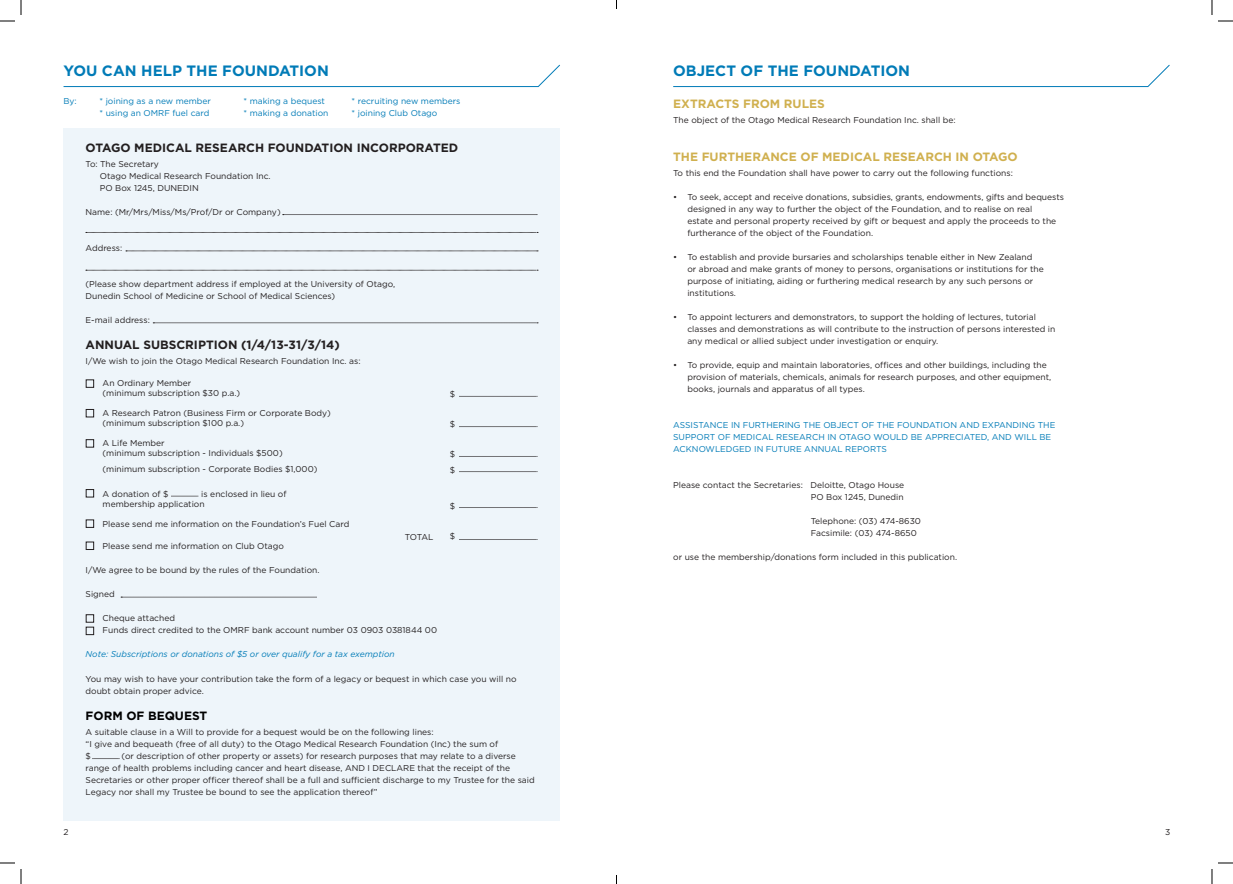
<style>
.page{position:relative;width:1233px;height:884px;background:#fff}
.page>*{position:absolute;margin:0;border:0;box-sizing:border-box;transform-origin:0 0}
.t1{font:700 15px "Gotham";color:#007bb7}
.t2{font:700 12px "Gotham";color:#231f20}
.t3{font:700 12px "Gotham";color:#d0b04f}
.t4{font:700 12px "Gotham";color:#000}
.t5{font:8.5px/12px "Gotham";color:#231f20}
.t6{font:8.5px/12px "Gotham";color:#007bb7}
.t7{font:italic 8.5px "Gotham";color:#007bb7}
</style>
<div class="page">
<svg style="left:673px;top:64px;width:497px;height:23px"></svg>
<svg style="left:63px;top:64px;width:497px;height:23px"></svg>
<div style="left:64px;top:128px;width:496px;height:692px;background:#eef5fa"></div>
<svg style="left:283px;top:214px;width:255px;height:1px"></svg>
<svg style="left:126px;top:251px;width:412px;height:1px"></svg>
<svg style="left:86px;top:232px;width:452px;height:1px"></svg>
<svg style="left:86px;top:270px;width:452px;height:1px"></svg>
<svg style="left:153px;top:323px;width:385px;height:1px"></svg>
<svg style="left:459px;top:396px;width:79px;height:1px"></svg>
<svg style="left:459px;top:426px;width:79px;height:1px"></svg>
<svg style="left:459px;top:456px;width:79px;height:1px"></svg>
<svg style="left:459px;top:471px;width:79px;height:1px"></svg>
<svg style="left:459px;top:507px;width:79px;height:1px"></svg>
<svg style="left:171px;top:496px;width:28px;height:1px"></svg>
<svg style="left:93px;top:758px;width:27px;height:1px"></svg>
<svg style="left:459px;top:539px;width:79px;height:1px"></svg>
<svg style="left:121px;top:597px;width:196px;height:1px"></svg>
<div style="left:86px;top:379px;width:8px;height:9px;border:1px solid #231f20"></div>
<div style="left:86px;top:409px;width:8px;height:8px;border:1px solid #231f20"></div>
<div style="left:86px;top:439px;width:8px;height:9px;border:1px solid #231f20"></div>
<div style="left:86px;top:489px;width:8px;height:9px;border:1px solid #231f20"></div>
<div style="left:86px;top:541px;width:8px;height:9px;border:1px solid #231f20"></div>
<div style="left:86px;top:519px;width:8px;height:9px;border:1px solid #231f20"></div>
<div style="left:86px;top:614px;width:8px;height:9px;border:1px solid #231f20"></div>
<div style="left:86px;top:627px;width:8px;height:8px;border:1px solid #231f20"></div>
<svg style="left:1218px;top:20px;width:15px;height:2px"></svg>
<svg style="left:1218px;top:862px;width:15px;height:2px"></svg>
<svg style="left:0;top:0;width:22px;height:22px"></svg>
<svg style="left:0;top:862px;width:22px;height:22px"></svg>
<svg style="left:1211px;top:0;width:1px;height:15px"></svg>
<svg style="left:1211px;top:869px;width:1px;height:15px"></svg>
<h1 class="t1" style="left:64px;top:62px;width:267px">YOU CAN HELP THE FOUNDATION</h1>
<h1 class="t1" style="left:673px;top:62px;width:238px">OBJECT OF THE FOUNDATION</h1>
<p class="t6" style="left:64px;top:95px;width:15px">By:</p>
<p class="t6" style="left:100px;top:95px;width:113px">* joining as a new member</p>
<p class="t6" style="left:244px;top:95px;width:83px">* making a bequest</p>
<p class="t6" style="left:352px;top:95px;width:110px">* recruiting new members</p>
<p class="t6" style="left:100px;top:107px;width:111px">* using an OMRF fuel card</p>
<p class="t6" style="left:244px;top:107px;width:86px">* making a donation</p>
<p class="t6" style="left:352px;top:107px;width:87px">* joining Club Otago</p>
<h2 class="t2" style="left:86px;top:141px;width:374px">OTAGO MEDICAL RESEARCH FOUNDATION INCORPORATED</h2>
<p class="t5" style="left:100px;top:158px;width:172px;text-indent:-14px">To: The Secretary<br>Otago Medical Research Foundation Inc.<br>PO Box 1245, DUNEDIN</p>
<p class="t5" style="left:86px;top:206px;width:197px">Name: (Mr/Mrs/Miss/Ms/Prof/Dr or Company)</p>
<p class="t5" style="left:86px;top:242px;width:38px">Address:</p>
<p class="t5" style="left:86px;top:278px;width:311px">(Please show department address if employed at the University of Otago,<br>Dunedin School of Medicine or School of Medical Sciences)</p>
<p class="t5" style="left:86px;top:314px;width:66px">E-mail address:</p>
<h2 class="t2" style="left:86px;top:338px;width:256px">ANNUAL SUBSCRIPTION (1/4/13-31/3/14)</h2>
<p class="t5" style="left:86px;top:355px;width:276px">I/We wish to join the Otago Medical Research Foundation Inc. as:</p>
<p class="t5" style="left:103px;top:378px;width:139px;line-height:10px">An Ordinary Member<br>(minimum subscription $30 p.a.)</p>
<p class="t5" style="left:103px;top:408px;width:230px;line-height:10px">A Research Patron (Business Firm or Corporate Body) (minimum subscription $100 p.a.)</p>
<p class="t5" style="left:103px;top:438px;width:182px;line-height:10px">A Life Member<br>(minimum subscription - Individuals $500)</p>
<p class="t5" style="left:103px;top:463px;width:216px">(minimum subscription - Corporate Bodies $1,000)</p>
<p class="t5" style="left:103px;top:488px;width:68px">A donation of $</p>
<p class="t5" style="left:450px;top:388px;width:7px">$</p>
<p class="t5" style="left:450px;top:418px;width:7px">$</p>
<p class="t5" style="left:450px;top:446px;width:7px;line-height:15.7px">$ $</p>
<p class="t5" style="left:450px;top:500px;width:7px">$</p>
<p class="t5" style="left:103px;top:489px;width:185px;line-height:10px;text-indent:99px">is enclosed in lieu of membership application</p>
<p class="t5" style="left:103px;top:518px;width:248px">Please send me information on the Foundation’s Fuel Card</p>
<p class="t5" style="left:103px;top:540px;width:183px">Please send me information on Club Otago</p>
<p class="t5" style="left:86px;top:564px;width:235px">I/We agree to be bound by the rules of the Foundation.</p>
<p class="t5" style="left:86px;top:588px;width:31px">Signed</p>
<p class="t5" style="left:103px;top:612px;width:336px">Cheque attached<br>Funds direct credited to the OMRF bank account number 03 0903 0381844 00</p>
<p class="t7" style="left:86px;top:650px;width:311px">Note: Subscriptions or donations of $5 or over qualify for a tax exemption</p>
<p class="t5" style="left:86px;top:672px;width:432px">You may wish to have your contribution take the form of a legacy or bequest in which case you will no doubt obtain proper advice.</p>
<h2 class="t4" style="left:86px;top:709px;width:123px">FORM OF BEQUEST</h2>
<p class="t5" style="left:86px;top:725px;width:414px">A suitable clause in a Will to provide for a bequest would be on the following lines:<br>“I give and bequeath (free of all duty) to the Otago Medical Research Foundation (Inc) the sum of $</p>
<p class="t5" style="left:405px;top:531px;width:30px">TOTAL</p>
<p class="t5" style="left:450px;top:530px;width:7px">$</p>
<p class="t5" style="left:86px;top:749px;width:450px;text-indent:36px">(or description of other property or assets) for research purposes that may relate to a diverse range of health problems including cancer and heart disease, AND I DECLARE that the receipt of the Secretaries or other proper officer thereof shall be a full and sufficient discharge to my Trustee for the said Legacy nor shall my Trustee be bound to see the application thereof”</p>
<h2 class="t3" style="left:673px;top:97px;width:153px">EXTRACTS FROM RULES</h2>
<p class="t5" style="left:673px;top:114px;width:284px">The object of the Otago Medical Research Foundation Inc. shall be:</p>
<h2 class="t3" style="left:673px;top:150px;width:346px">THE FURTHERANCE OF MEDICAL RESEARCH IN OTAGO</h2>
<p class="t5" style="left:673px;top:167px;width:341px">To this end the Foundation shall have power to carry out the following functions:</p>
<p class="t5" style="left:687px;top:191px;width:378px;text-indent:-14px">• To seek, accept and receive donations, subsidies, grants, endowments, gifts and bequests designed in any way to further the object of the Foundation, and to realise on real<br>estate and personal property received by gift or bequest and apply the proceeds to the furtherance of the object of the Foundation.</p>
<p class="t5" style="left:687px;top:251px;width:358px;text-indent:-14px">• To establish and provide bursaries and scholarships tenable either in New Zealand<br>or abroad and make grants of money to persons, organisations or institutions for the purpose of initiating, aiding or furthering medical research by any such persons or institutions.</p>
<p class="t5" style="left:687px;top:311px;width:369px;text-indent:-14px">• To appoint lecturers and demonstrators, to support the holding of lectures, tutorial classes and demonstrations as will contribute to the instruction of persons interested in any medical or allied subject under investigation or enquiry.</p>
<p class="t5" style="left:687px;top:359px;width:365px;text-indent:-14px">• To provide, equip and maintain laboratories, offices and other buildings, including the provision of materials, chemicals, animals for research purposes, and other equipment, books, journals and apparatus of all types.</p>
<p class="t6" style="left:673px;top:419px;width:384px">ASSISTANCE IN FURTHERING THE OBJECT OF THE FOUNDATION AND EXPANDING THE<br>SUPPORT OF MEDICAL RESEARCH IN OTAGO WOULD BE APPRECIATED, AND WILL BE<br>ACKNOWLEDGED IN FUTURE ANNUAL REPORTS</p>
<p class="t5" style="left:673px;top:479px;width:232px;text-align:right">Please contact the Secretaries: Deloitte, Otago House<br>PO Box 1245, Dunedin</p>
<p class="t5" style="left:810px;top:515px;width:112px">Telephone: (03) 474-8630<br>Facsimile: (03) 474-8650</p>
<p class="t5" style="left:673px;top:551px;width:285px">or use the membership/donations form included in this publication.</p>
<p class="t5" style="left:64px;top:825px;width:7px">2</p>
<p class="t5" style="left:1165px;top:825px;width:7px">3</p>
</div>
